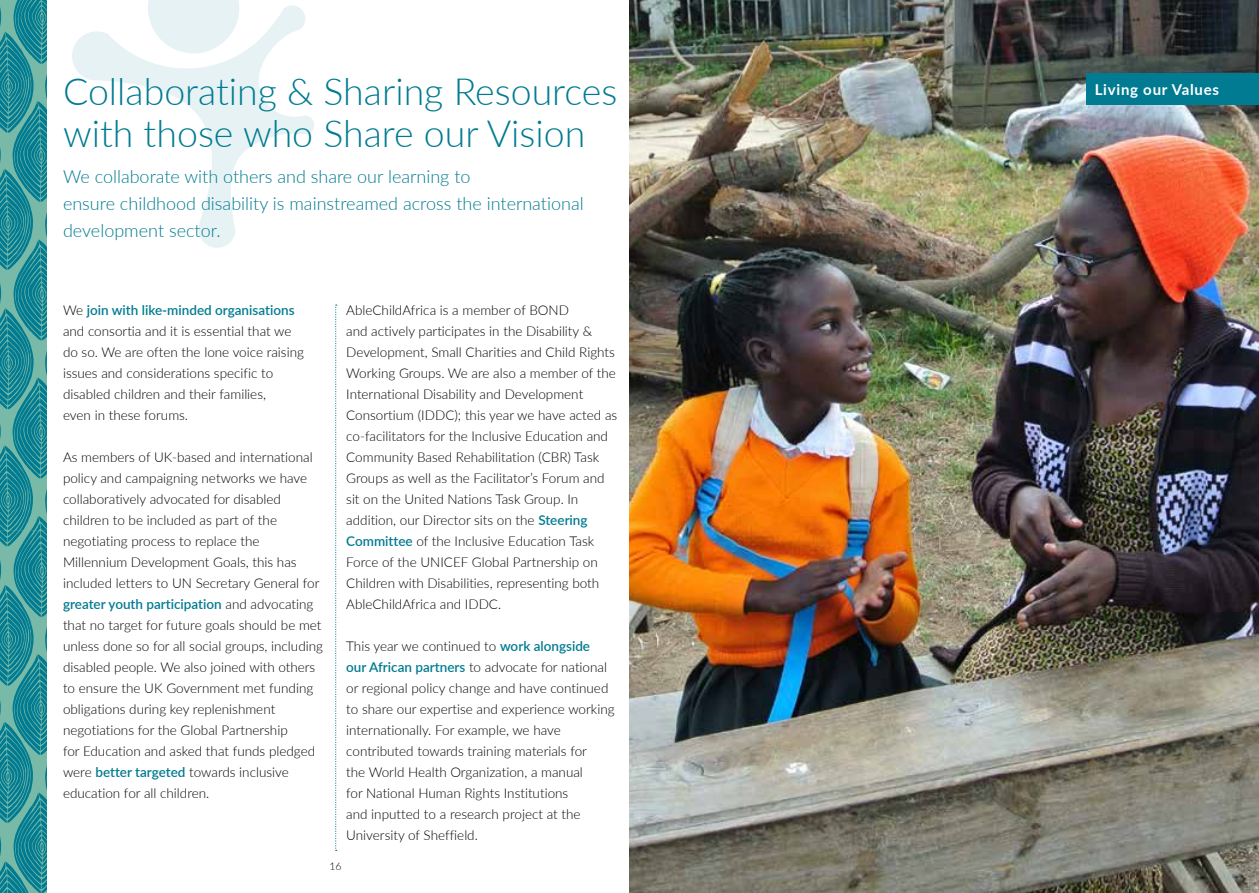
<style>
.page{position:relative;width:1259px;height:893px;background:#fff}
.page>*{position:absolute;margin:0;border:0;box-sizing:border-box;transform-origin:0 0}
.t1{font:300 37.5px/42px "Lato";color:#007b91}
.t2{font:300 18px/27px "Lato";color:#007b91}
.t3{font:700 15px "Lato";letter-spacing:.05em;color:#fff}
.t4{font:300 13.5px/21px "Lato";color:#000}
.t5{font:300 10.5px "Lato";color:#000}
.s1{font-weight:600;color:#007b91}
</style>
<div class="page">
<img style="left:629px;top:0;width:630px;height:893px">
<svg style="left:148px;top:0;width:91px;height:4px"></svg>
<svg style="left:72px;top:4px;width:242px;height:244px"></svg>
<svg style="left:335px;top:305px;width:2px;height:546px"></svg>
<div style="left:1086px;top:74px;width:173px;height:31px;background:#007b91"></div>
<svg style="left:0;top:0;width:47px;height:893px;background:#329599"></svg>
<h1 class="t1" style="left:63px;top:69px;width:556px">Collaborating &amp; Sharing Resources with those who Share our Vision</h1>
<p class="t3" style="left:1094px;top:78px;width:126px">Living our Values</p>
<h2 class="t2" style="left:63px;top:162px;width:522px">We collaborate with others and share our learning to<br>ensure childhood disability is mainstreamed across the international development sector.</h2>
<p class="t4" style="left:63px;top:299px;width:242px">We <span class="s1">join with like-minded organisations </span>and consortia and it is essential that we do so. We are often the lone voice raising issues and considerations specific to disabled children and their families,<br>even in these forums.</p>
<p class="t4" style="left:63px;top:446px;width:261px">As members of UK-based and international policy and campaigning networks we have collaboratively advocated for disabled children to be included as part of the negotiating process to replace the Millennium Development Goals, this has included letters to UN Secretary General for <span class="s1">greater youth participation</span> and advocating that no target for future goals should be met unless done so for all social groups, including disabled people. We also joined with others to ensure the UK Government met funding obligations during key replenishment negotiations for the Global Partnership<br>for Education and asked that funds pledged were <span class="s1">better targeted</span> towards inclusive education for all children.</p>
<p class="t4" style="left:346px;top:299px;width:272px">AbleChildAfrica is a member of BOND<br>and actively participates in the Disability &amp; Development, Small Charities and Child Rights Working Groups. We are also a member of the International Disability and Development Consortium (IDDC); this year we have acted as co-facilitators for the Inclusive Education and Community Based Rehabilitation (CBR) Task Groups as well as the Facilitator’s Forum and sit on the United Nations Task Group. In addition, our Director sits on the <span class="s1">Steering Committee</span> of the Inclusive Education Task Force of the UNICEF Global Partnership on Children with Disabilities, representing both AbleChildAfrica and IDDC.</p>
<p class="t4" style="left:346px;top:635px;width:270px">This year we continued to <span class="s1">work alongside<br>our African partners</span> to advocate for national or regional policy change and have continued to share our expertise and experience working internationally. For example, we have contributed towards training materials for<br>the World Health Organization, a manual<br>for National Human Rights Institutions<br>and inputted to a research project at the University of Sheffield.</p>
<p class="t5" style="left:329px;top:858px;width:14px">16</p>
</div>
